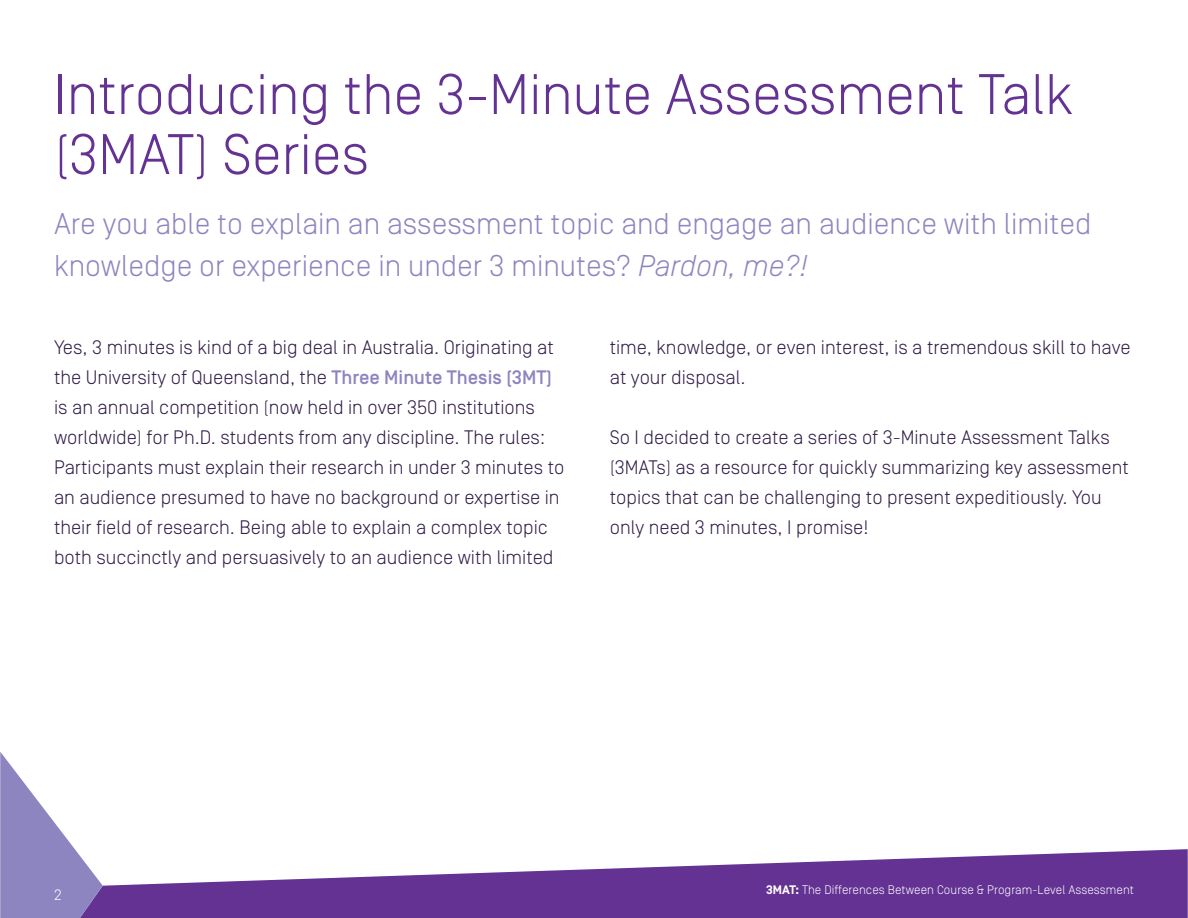
<style>
.page{position:relative;width:1188px;height:918px;background:#fff}
.page>*{position:absolute;margin:0;border:0;box-sizing:border-box;transform-origin:0 0}
.t1{font:300 57px/60px "Simplon Norm";color:#633293}
.t2{font:300 30px/42px "Simplon Norm";color:#8d85c0}
.t3{font:300 19.5px/30px "Simplon Norm";color:#2f1a45}
.t4{font:300 15px "Simplon Norm";color:#fff}
.t5{font:300 12.3px "Simplon Norm";letter-spacing:.005em;color:#fff}
.s1{font-style:italic}
.s2{font-weight:500;color:#8d85c0}
.s3{font-weight:700}
</style>
<div class="page">
<svg style="left:103px;top:849px;width:1085px;height:69px;fill:#633293"></svg>
<svg style="left:0;top:752px;width:103px;height:166px"></svg>
<h1 class="t1" style="left:54px;top:65px;width:1020px">Introducing the 3-Minute Assessment Talk (3MAT) Series</h1>
<h2 class="t2" style="left:54px;top:203px;width:1039px">Are you able to explain an assessment topic and engage an audience with limited knowledge or experience in under 3 minutes? <span class="s1">Pardon, me?!</span></h2>
<p class="t3" style="left:54px;top:333px;width:512px">Yes, 3 minutes is kind of a big deal in Australia. Originating at the University of Queensland, the <span class="s2">Three Minute Thesis (3MT) </span>is an annual competition (now held in over 350 institutions worldwide) for Ph.D. students from any discipline. The rules:<br>Participants must explain their research in under 3 minutes to an audience presumed to have no background or expertise in their field of research. Being able to explain a complex topic both succinctly and persuasively to an audience with limited</p>
<p class="t3" style="left:610px;top:333px;width:522px">time, knowledge, or even interest, is a tremendous skill to have at your disposal.</p>
<p class="t3" style="left:610px;top:423px;width:521px">So I decided to create a series of 3-Minute Assessment Talks (3MATs) as a resource for quickly summarizing key assessment topics that can be challenging to present expeditiously. You only need 3 minutes, I promise!</p>
<p class="t4" style="left:54px;top:887px;width:9px">2</p>
<p class="t5" style="left:766px;top:883px;width:369px"><span class="s3">3MAT:</span> The Differences Between Course &amp; Program-Level Assessment</p>
</div>
